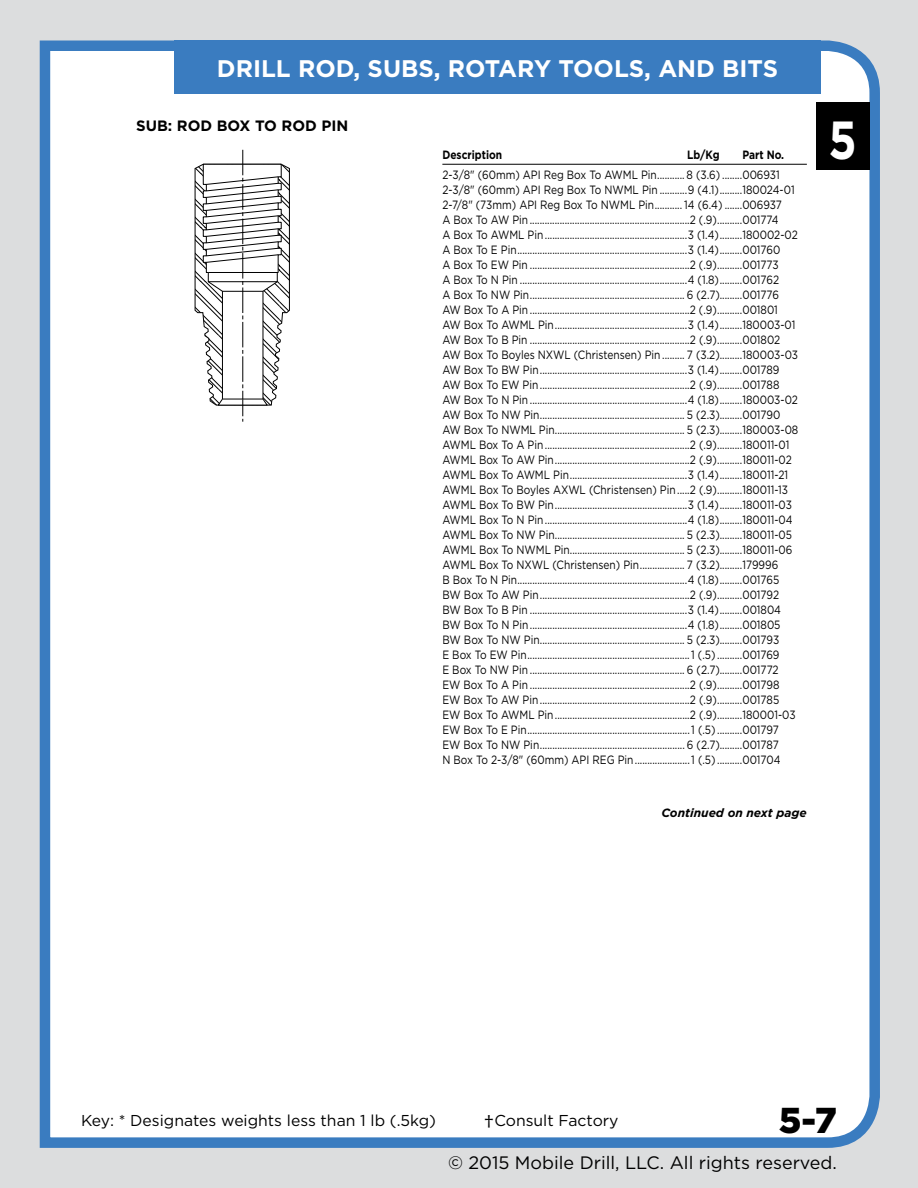
<style>
.page{position:relative;width:918px;height:1188px;background:#dcddde}
.page>*{position:absolute;margin:0;border:0;box-sizing:border-box;transform-origin:0 0}
.t1{font:700 53.55px "Gotham";color:#fff;scale:.84 1}
.t2{font:900 36px "Gotham";color:#000}
.t3{font:700 24px "Gotham";color:#fff}
.t4{font:18px "Gotham";color:#000}
.t5{font:15.75px "Gotham";color:#000}
.t6{font:700 15px "Gotham";color:#000}
.t7{font:12px/15px "Gotham";color:#000;scale:.85 1}
.t8{font:700 12px "Gotham";color:#000;scale:.85 1}
.t9{font:italic 700 12px "Gotham";color:#000}
.s1{font-size:27px}
</style>
<div class="page">
<div style="left:39px;top:40px;width:841px;height:1108px;background:#fff"></div>
<div style="left:174px;top:40px;width:647px;height:54px;background:#3a7cc0"></div>
<div style="left:816px;top:102px;width:53px;height:68px;background:#000"></div>
<hr style="left:442px;top:164px;width:365px;height:1px;background:#000">
<svg style="left:194px;top:150px;width:96px;height:272px;background:#d6d6d6"></svg>
<hr style="left:222px;top:399px;width:41px;height:1px;background:#000">
<h3 class="t3" style="left:217px;top:52px;width:563px">DRILL ROD, SUBS, ROTARY TOOLS, AND BITS</h3>
<p class="t6" style="left:136px;top:116px;width:214px">SUB: ROD BOX TO ROD PIN</p>
<p class="t8" style="left:442px;top:147px;width:72px">Description</p>
<p class="t8" style="left:687px;top:147px;width:40px">Lb/Kg</p>
<p class="t8" style="left:742px;top:147px;width:51px">Part No.</p>
<p class="t7" style="left:442px;top:167px;width:420px">2-3/8" (60mm) API Reg Box To AWML Pin........... 8 (3.6) ........006931<br>2-3/8" (60mm) API Reg Box To NWML Pin ...........9 (4.1).........180024-01<br>2-7/8" (73mm) API Reg Box To NWML Pin........... 14 (6.4) .......006937<br>A Box To AW Pin ................................................................2 (.9)..........001774<br>A Box To AWML Pin.........................................................3 (1.4).........180002-02<br>A Box To E Pin....................................................................3 (1.4).........001760<br>A Box To EW Pin ................................................................2 (.9)..........001773<br>A Box To N Pin ...................................................................4 (1.8).........001762<br>A Box To NW Pin.............................................................. 6 (2.7).........001776<br>AW Box To A Pin ................................................................2 (.9)..........001801<br>AW Box To AWML Pin.....................................................3 (1.4).........180003-01<br>AW Box To B Pin ................................................................2 (.9)..........001802<br>AW Box To Boyles NXWL (Christensen) Pin ......... 7 (3.2).........180003-03<br>AW Box To BW Pin...........................................................3 (1.4).........001789<br>AW Box To EW Pin............................................................2 (.9)..........001788<br>AW Box To N Pin ...............................................................4 (1.8).........180003-02<br>AW Box To NW Pin.......................................................... 5 (2.3).........001790<br>AW Box To NWML Pin.................................................... 5 (2.3).........180003-08<br>AWML Box To A Pin..........................................................2 (.9)..........180011-01<br>AWML Box To AW Pin......................................................2 (.9)..........180011-02<br>AWML Box To AWML Pin...............................................3 (1.4).........180011-21<br>AWML Box To Boyles AXWL (Christensen) Pin .....2 (.9)..........180011-13<br>AWML Box To BW Pin.....................................................3 (1.4).........180011-03<br>AWML Box To N Pin.........................................................4 (1.8).........180011-04<br>AWML Box To NW Pin.................................................... 5 (2.3).........180011-05<br>AWML Box To NWML Pin.............................................. 5 (2.3).........180011-06<br>AWML Box To NXWL (Christensen) Pin.................. 7 (3.2).........179996<br>B Box To N Pin....................................................................4 (1.8).........001765<br>BW Box To AW Pin............................................................2 (.9)..........001792<br>BW Box To B Pin ...............................................................3 (1.4).........001804<br>BW Box To N Pin...............................................................4 (1.8).........001805<br>BW Box To NW Pin.......................................................... 5 (2.3).........001793<br>E Box To EW Pin.................................................................1 (.5) ..........001769<br>E Box To NW Pin .............................................................. 6 (2.7).........001772<br>EW Box To A Pin ................................................................2 (.9)..........001798<br>EW Box To AW Pin............................................................2 (.9)..........001785<br>EW Box To AWML Pin......................................................2 (.9)..........180001-03<br>EW Box To E Pin.................................................................1 (.5) ..........001797<br>EW Box To NW Pin.......................................................... 6 (2.7).........001787<br>N Box To 2-3/8" (60mm) API REG Pin......................1 (.5) ..........001704</p>
<p class="t9" style="left:661px;top:805px;width:147px">Continued on next page</p>
<h1 class="t1" style="left:829px;top:105px;width:35px">5</h1>
<h3 class="t5" style="left:81px;top:1111px;width:357px">Key: * Designates weights less than 1 lb (.5kg)</h3>
<h3 class="t5" style="left:483px;top:1111px;width:137px"><span class="s1">†</span>Consult Factory</h3>
<h2 class="t2" style="left:779px;top:1096px;width:60px">5-7</h2>
<h3 class="t4" style="left:448px;top:1151px;width:390px">© 2015 Mobile Drill, LLC. All rights reserved.</h3>
</div>
